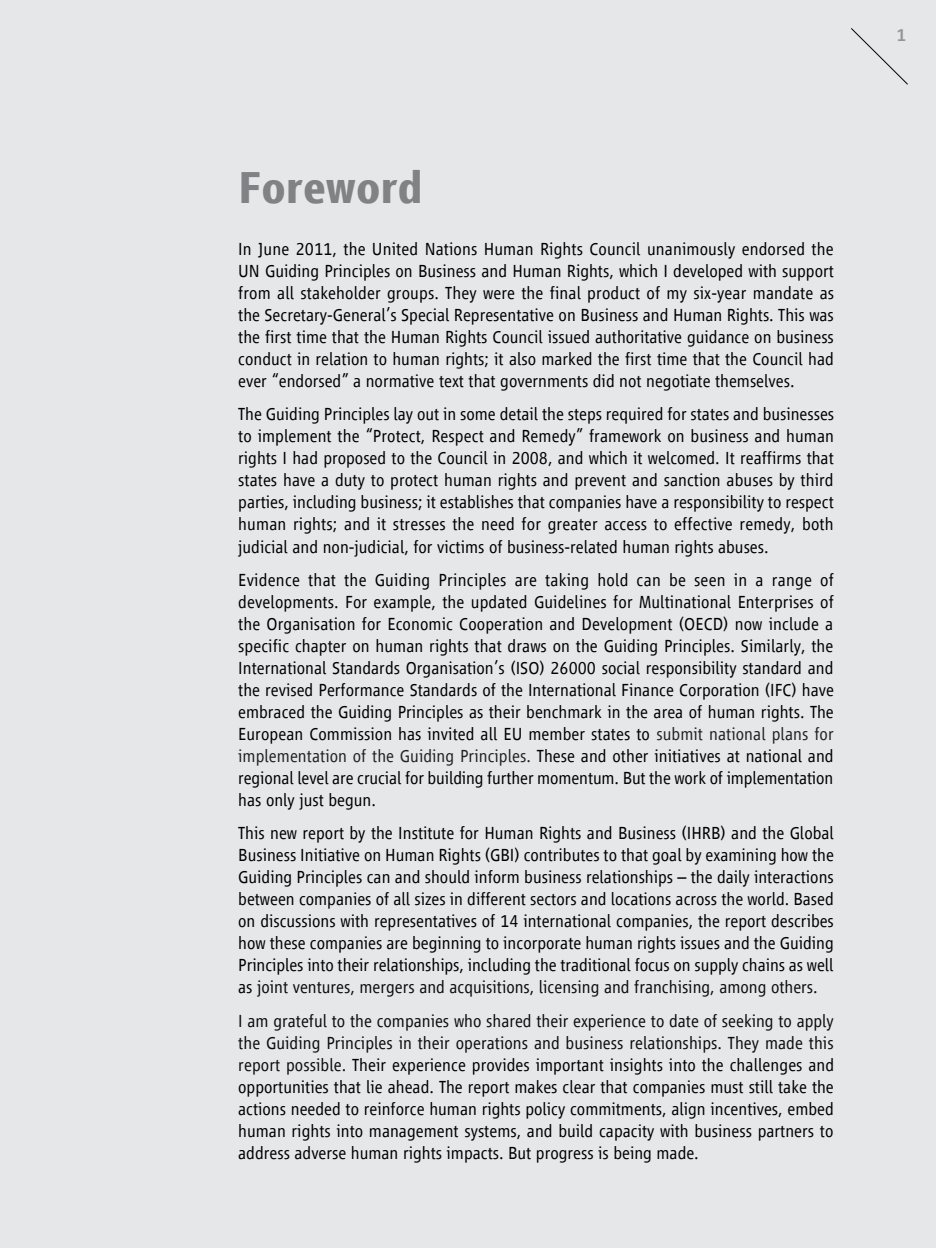
<style>
.page{position:relative;width:936px;height:1248px;background:#fff}
.page>*{position:absolute;margin:0;border:0;box-sizing:border-box;transform-origin:0 0}
.t1{font:700 46px "Vialog LT Com";color:#808285}
.t2{font:300 18px/22px "Vialog LT Com";color:#000;text-align:justify}
.t3{font:500 18px "Vialog LT Com";color:#939598}
.s1{color:#222}
.s2{color:#0d0d0d}
</style>
<div class="page">
<div style="left:0;top:0;width:935px;height:1247px;background:#e6e7e8"></div>
<svg style="left:851px;top:28px;width:57px;height:57px"></svg>
<h1 class="t1" style="left:238px;top:162px;width:186px">Foreword</h1>
<p class="t2" style="left:238px;top:238px;width:597px">In June 2011, the United Nations Human Rights Council unanimously endorsed the UN Guiding Principles on Business and Human Rights, which I developed with support from all stakeholder groups. They were the final product of my six-year mandate as the Secretary-General’s Special Representative on Business and Human Rights. This was the first time that the Human Rights Council issued authoritative guidance on business conduct in relation to human rights; it also marked the first time that the Council had ever “endorsed” a normative text that governments did not negotiate themselves.</p>
<p class="t2" style="left:238px;top:403px;width:597px">The Guiding Principles lay out in some detail the steps required for states and businesses to implement the “Protect, Respect and Remedy” framework on business and human rights I had proposed to the Council in 2008, and which it welcomed. It reaffirms that states have a duty to protect human rights and prevent and sanction abuses by third parties, including business; it establishes that companies have a responsibility to respect human rights; and it stresses the need for greater access to effective remedy, both judicial and non-judicial, for victims of business-related human rights abuses.</p>
<p class="t2" style="left:238px;top:569px;width:597px">Evidence that the Guiding Principles are taking hold can be seen in a range of developments. For example, the updated Guidelines for Multinational Enterprises of the Organisation for Economic Cooperation and Development (OECD) now include a specific chapter on human rights that draws on the Guiding Principles. Similarly, the International Standards Organisation’s (ISO) 26000 social responsibility standard and the revised Performance Standards of the International Finance Corporation (IFC) have embraced the Guiding Principles as their benchmark in the area of human rights. The European Commission has invited all EU member states to <span class="s1">submit national plans for implementation of the Guiding Principles.</span> These and other initiatives at national and regional level are crucial for building further momentum. But the work of implementation has only just begun.</p>
<p class="t2" style="left:238px;top:822px;width:597px">This new report by the Institute for Human Rights and Business (IHRB) and the Global Business Initiative on Human Rights (GBI) contributes to that goal by examining how the Guiding Principles can and should inform business relationships – the daily interactions between companies of all sizes in different sectors and locations across the world. Based on discussions with representatives of 14 international companies, the report describes how these companies are beginning to incorporate human rights issues and the Guiding Principles into their relationships, including the traditional focus on supply chains as well as <span class="s2">joint ventures, mergers and acquisitions, licensing and franchising, among others.</span></p>
<p class="t2" style="left:238px;top:1009px;width:597px"><span class="s2">I am grateful to the companies who shared their experience to date of seeking to apply the Guiding Principles in their operations and business relationships. They made this report possible.</span> Their experience provides important insights into the challenges and opportunities that lie ahead. The report makes clear that companies must still take the actions needed to reinforce human rights policy commitments, align incentives, embed human rights into management systems, and build capacity with business partners to address adverse human rights impacts. But progress is being made.</p>
<p class="t3" style="left:896px;top:25px;width:11px">1</p>
</div>
